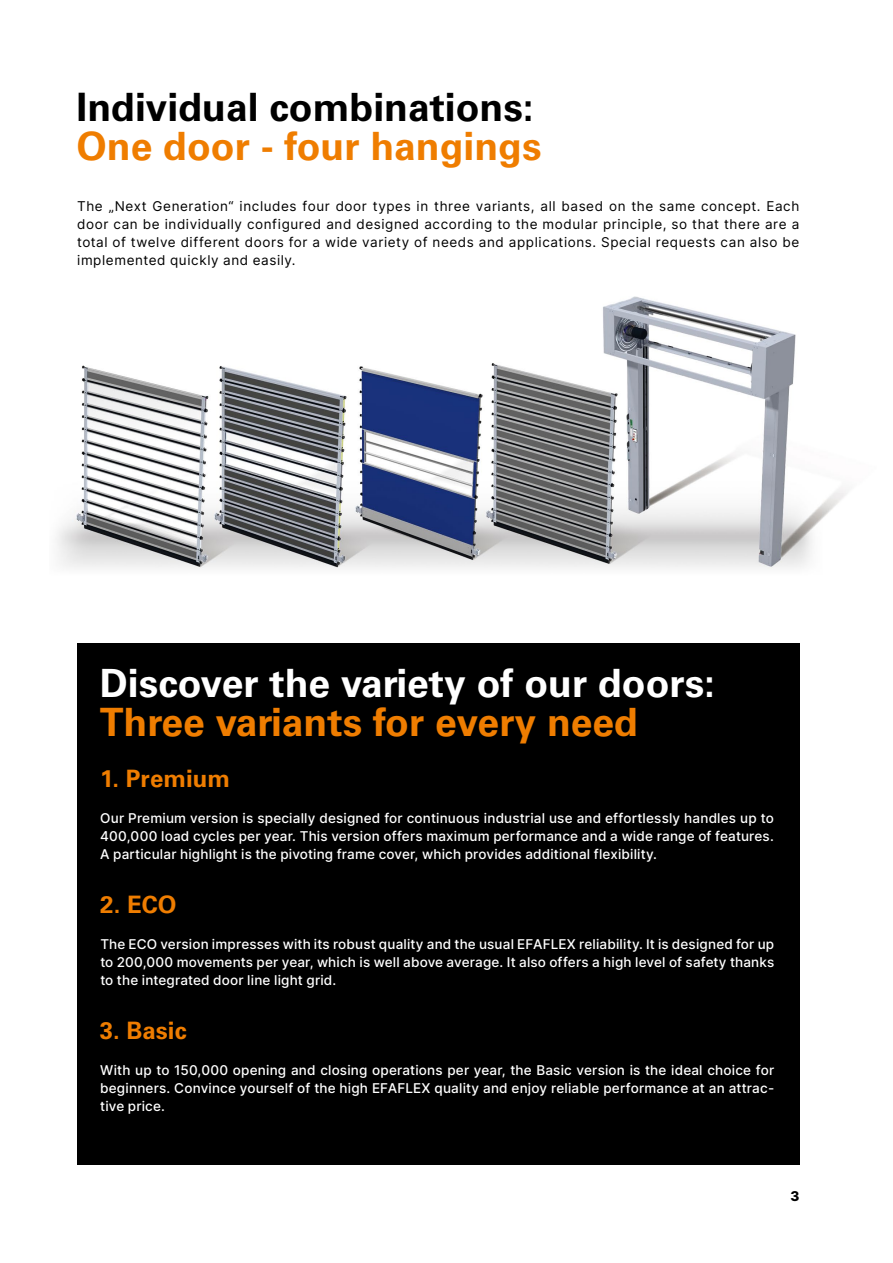
<style>
.page{position:relative;width:893px;height:1263px;background:#fff}
.page>*{position:absolute;margin:0;border:0;box-sizing:border-box;transform-origin:0 0}
.t1{font:700 39px "Univers LT Pro 65";color:#ef7d00}
.t2{font:700 39px "Univers LT Pro 65";color:#fff}
.t3{font:700 39px "Univers LT Pro 65";color:#000}
.t4{font:700 24px "Univers LT Pro 65";color:#ef7d00}
.t5{font:500 13.5px/18px "Inter";letter-spacing:.01em;color:#fff;text-align:justify}
.t6{font:13.5px/18px "Inter";letter-spacing:.045em;color:#000;text-align:justify}
.t7{font:800 13.5px "Inter";color:#000}
</style>
<div class="page">
<img style="left:56px;top:297px;width:791px;height:272px">
<div style="left:77px;top:643px;width:722px;height:522px;background:#000"></div>
<h1 class="t3" style="left:77px;top:80px;width:459px">Individual combinations:</h1>
<h1 class="t1" style="left:77px;top:119px;width:467px">One door - four hangings</h1>
<p class="t6" style="left:77px;top:197px;width:724px">The „Next Generation“ includes four door types in three variants, all based on the same concept. Each door can be individually configured and designed according to the modular principle, so that there are a total of twelve different doors for a wide variety of needs and applications. Special requests can also be implemented quickly and easily.</p>
<h1 class="t2" style="left:100px;top:656px;width:617px">Discover the variety of our doors:</h1>
<h1 class="t1" style="left:100px;top:695px;width:540px">Three variants for every need</h1>
<h2 class="t4" style="left:100px;top:762px;width:131px">1. Premium</h2>
<p class="t5" style="left:100px;top:809px;width:675px">Our Premium version is specially designed for continuous industrial use and effortlessly handles up to 400,000 load cycles per year. This version offers maximum performance and a wide range of features.<br>A particular highlight is the pivoting frame cover, which provides additional flexibility.</p>
<h2 class="t4" style="left:100px;top:888px;width:78px">2. ECO</h2>
<p class="t5" style="left:100px;top:935px;width:675px">The ECO version impresses with its robust quality and the usual EFAFLEX reliability. It is designed for up to 200,000 movements per year, which is well above average. It also offers a high level of safety thanks to the integrated door line light grid.</p>
<h2 class="t4" style="left:100px;top:1014px;width:88px">3. Basic</h2>
<p class="t5" style="left:100px;top:1061px;width:675px">With up to 150,000 opening and closing operations per year, the Basic version is the ideal choice for beginners. Convince yourself of the high EFAFLEX quality and enjoy reliable performance at an attrac&shy;tive price.</p>
<p class="t7" style="left:790px;top:1186px;width:11px">3</p>
</div>
